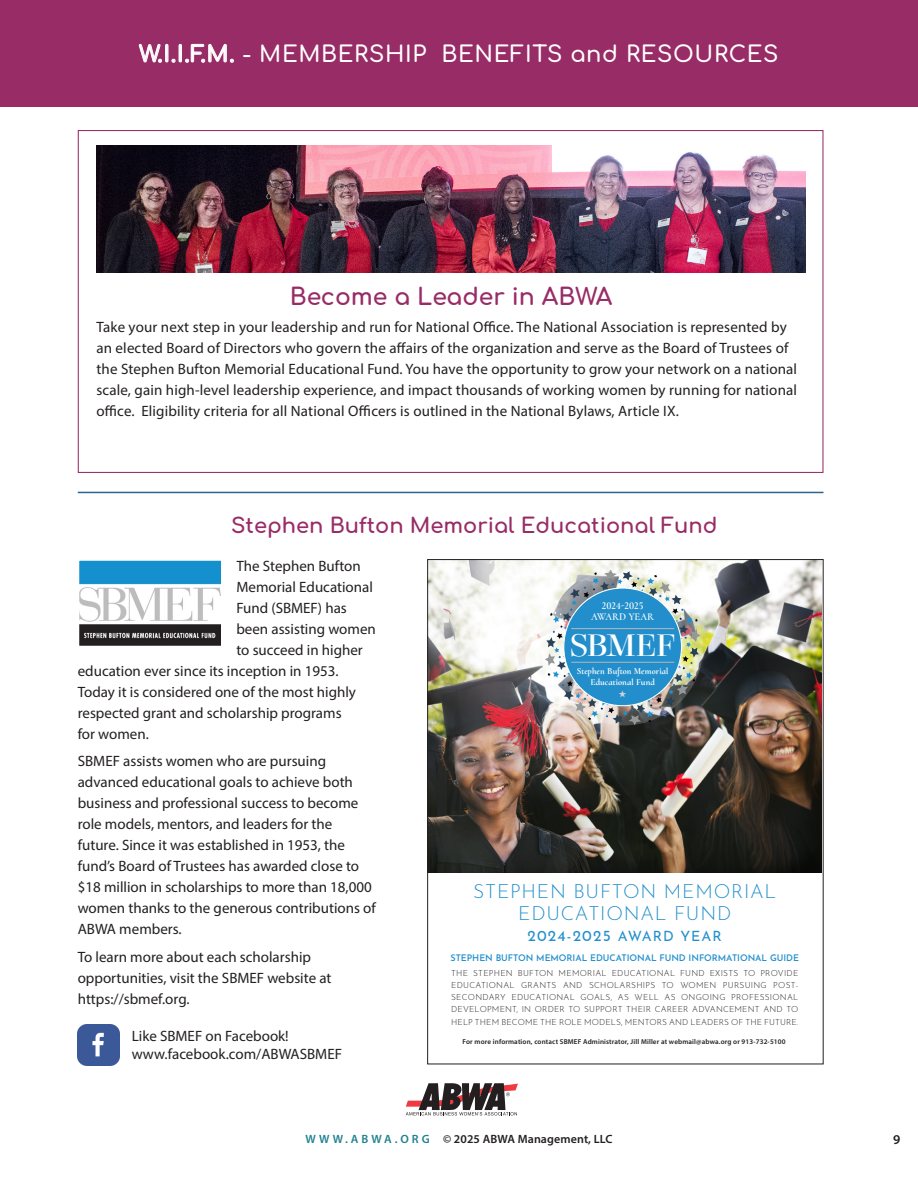
<style>
.page{position:relative;width:918px;height:1188px;background:#fff}
.page>*{position:absolute;margin:0;border:0;box-sizing:border-box;transform-origin:0 0}
.t1{font:33.15px "Elsie";letter-spacing:-.05em;color:#fff;scale:1.07 1}
.t2{font:700 23.55px "Comfortaa";color:#982c66}
.t3{font:600 22.5px "Comfortaa";letter-spacing:.03em;color:#fff}
.t4{font:700 21px "Comfortaa";color:#982c66}
.t5{font:300 19.35px/21.9px "Josefin Sans";letter-spacing:.04em;color:#228fcc;text-align:center}
.t6{font:15.45px "Josefin Sans";letter-spacing:.075em;color:#228fcc}
.t7{font:15px/21px "Myriad Pro";color:#231f20}
.t8{font:600 13.5px "Myriad Pro";color:#231f20}
.t9{font:600 12px "Myriad Pro";letter-spacing:.01em;color:#231f20}
.t10{font:600 10.2px/11.2px "Cormorant Upright";color:#fff;text-align:center}
.t11{font:700 9.15px/10.9px "Cormorant Upright";letter-spacing:.01em;color:#fff;text-align:center}
.t12{font:600 9px "Josefin Sans";letter-spacing:-.005em;color:#228fcc}
.t13{font:300 8.4px/12.3px "Josefin Sans";letter-spacing:.01em;color:#231f20;text-align:justify}
.t14{font:600 7.05px "Myriad Pro";letter-spacing:.02em;color:#231f20}
.s1{font-weight:700}
.s2{font-size:14.1px}
.s3{color:#22818f}
</style>
<div class="page">
<svg style="left:406px;top:1083px;width:112px;height:33px"></svg>
<img style="left:96px;top:146px;width:710px;height:126px">
<img style="left:81px;top:562px;width:139px;height:82px">
<div style="left:78px;top:559px;width:158px;height:88px;border:2px solid #fff"></div>
<img style="left:78px;top:1024px;width:42px;height:41px">
<hr style="left:78px;top:492px;width:746px;height:1px;background:#2d648f">
<img style="left:429px;top:561px;width:392px;height:312px">
<div style="left:0;top:0;width:918px;height:106px;background:#982c66"></div>
<img style="left:545px;top:570px;width:155px;height:155px">
<p class="t3" style="left:139px;top:34px;width:641px"><span class="s1">W.I.I.F.M.</span> - MEMBERSHIP BENEFITS and RESOURCES</p>
<p class="t2" style="left:290px;top:275px;width:324px">Become a Leader in ABWA</p>
<p class="t7" style="left:96px;top:317px;width:702px">Take your next step in your leadership and run for National Office. The National Association is represented by an elected Board of Directors who govern the affairs of the organization and serve as the Board of Trustees of the Stephen Bufton Memorial Educational Fund. You have the opportunity to grow your network on a national scale, gain high-level leadership experience, and impact thousands of working women by running for national office. Eligibility criteria for all National Officers is outlined in the National Bylaws, Article IX.</p>
<p class="t4" style="left:231px;top:506px;width:488px">Stephen Bufton Memorial Educational Fund</p>
<p class="t7" style="left:236px;top:555px;width:126px">The Stephen Bufton</p>
<p class="t7" style="left:236px;top:576px;width:138px">Memorial Educational</p>
<p class="t7" style="left:236px;top:597px;width:112px">Fund (SBMEF) has</p>
<p class="t7" style="left:236px;top:618px;width:141px">been assisting women</p>
<p class="t7" style="left:236px;top:639px;width:128px">to succeed in higher</p>
<p class="t7" style="left:78px;top:660px;width:262px">education ever since its inception in 1953.</p>
<p class="t7" style="left:78px;top:681px;width:280px">Today it is considered one of the most highly</p>
<p class="t7" style="left:78px;top:702px;width:265px">respected grant and scholarship programs</p>
<p class="t7" style="left:78px;top:723px;width:73px">for women.</p>
<p class="t7" style="left:78px;top:750px;width:300px">SBMEF assists women who are pursuing advanced educational goals to achieve both business and professional success to become role models, mentors, and leaders for the future. Since it was established in 1953, the fund’s Board of Trustees has awarded close to $18 million in scholarships to more than 18,000 women thanks to the generous contributions of ABWA members.</p>
<p class="t7" style="left:78px;top:946px;width:255px">To learn more about each scholarship opportunities, visit the SBMEF website at https://sbmef.org.</p>
<p class="t7" style="left:132px;top:1025px;width:159px">Like SBMEF on Facebook!</p>
<p class="t7" style="left:132px;top:1043px;width:212px">www.facebook.com/ABWASBMEF</p>
<p class="t10" style="left:591px;top:600px;width:65px">2024-2025<br>AWARD YEAR</p>
<p class="t1" style="left:570px;top:627px;width:100px">SBMEF</p>
<p class="t11" style="left:577px;top:666px;width:93px">Stephen Bufton Memorial<br>Educational Fund</p>
<p class="t5" style="left:473px;top:879px;width:305px">STEPHEN BUFTON MEMORIAL<br>EDUCATIONAL FUND</p>
<p class="t6" style="left:528px;top:923px;width:196px">2024-2025 <span class="s2">AWARD YEAR</span></p>
<p class="t13" style="left:451px;top:966px;width:349px">THE STEPHEN BUFTON MEMORIAL EDUCATIONAL FUND EXISTS TO PROVIDE EDUCATIONAL GRANTS AND SCHOLARSHIPS TO WOMEN PURSUING POST-SECONDARY EDUCATIONAL GOALS, AS WELL AS ONGOING PROFESSIONAL DEVELOPMENT, IN ORDER TO SUPPORT THEIR CAREER ADVANCEMENT AND TO HELP THEM BECOME THE ROLE MODELS, MENTORS AND LEADERS OF THE FUTURE.</p>
<p class="t14" style="left:463px;top:1038px;width:325px">For more information, contact SBMEF Administrator, Jill Miller at webmail@abwa.org or 913-732-5100</p>
<p class="t12" style="left:451px;top:950px;width:350px">STEPHEN BUFTON MEMORIAL EDUCATIONAL FUND INFORMATIONAL GUIDE</p>
<p class="t9" style="left:306px;top:1131px;width:308px"><span class="s3">W W W . A B W A . O R G</span> © 2025 ABWA Management, LLC</p>
<p class="t8" style="left:893px;top:1131px;width:9px">9</p>
</div>
